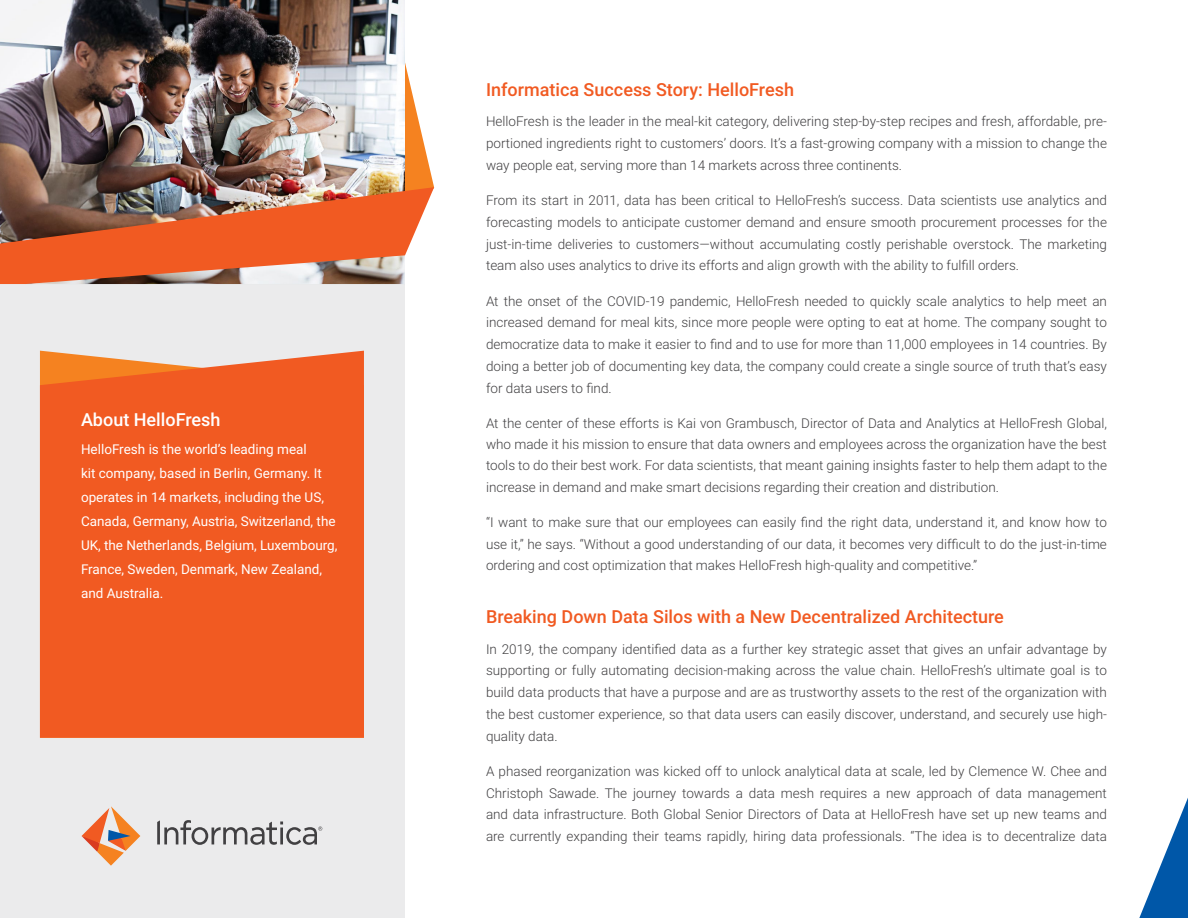
<style>
.page{position:relative;width:1188px;height:918px;background:#fff}
.page>*{position:absolute;margin:0;border:0;box-sizing:border-box;transform-origin:0 0}
.t1{font:500 18px "Roboto";color:#f15a22}
.t2{font:500 18px "Roboto";color:#fff}
.t3{font:300 13.5px/21.8px "Roboto";color:#414042;text-align:justify}
.t4{font:13.5px/24px "Roboto";color:#fff}
</style>
<div class="page">
<div style="left:0;top:0;width:405px;height:918px;background:#ebebec"></div>
<svg style="left:1139px;top:798px;width:49px;height:120px"></svg>
<div style="left:40px;top:351px;width:324px;height:387px;background:#f15a22"></div>
<svg style="left:82px;top:806px;width:58px;height:60px"></svg>
<svg style="left:157px;top:820px;width:165px;height:25px"></svg>
<img style="left:0;top:0;width:405px;height:44px">
<img style="left:0;top:44px;width:434px;height:240px">
<h1 class="t2" style="left:81px;top:407px;width:141px">About HelloFresh</h1>
<p class="t4" style="left:81px;top:437px;width:258px">HelloFresh is the world’s leading meal<br>kit company, based in Berlin, Germany. It operates in 14 markets, including the US, Canada, Germany, Austria, Switzerland, the UK, the Netherlands, Belgium, Luxembourg, France, Sweden, Denmark, New Zealand, and Australia.</p>
<h1 class="t1" style="left:486px;top:77px;width:310px">Informatica Success Story: HelloFresh</h1>
<p class="t3" style="left:486px;top:110px;width:623px">HelloFresh is the leader in the meal-kit category, delivering step-by-step recipes and fresh, affordable, pre&shy;portioned ingredients right to customers’ doors. It’s a fast-growing company with a mission to change the way people eat, serving more than 14 markets across three continents.</p>
<p class="t3" style="left:486px;top:189px;width:623px">From its start in 2011, data has been critical to HelloFresh’s success. Data scientists use analytics and forecasting models to anticipate customer demand and ensure smooth procurement processes for the just-in-time deliveries to customers—without accumulating costly perishable overstock. The marketing team also uses analytics to drive its efforts and align growth with the ability to fulfill orders.</p>
<p class="t3" style="left:486px;top:290px;width:623px">At the onset of the COVID-19 pandemic, HelloFresh needed to quickly scale analytics to help meet an increased demand for meal kits, since more people were opting to eat at home. The company sought to democratize data to make it easier to find and to use for more than 11,000 employees in 14 countries. By doing a better job of documenting key data, the company could create a single source of truth that’s easy for data users to find.</p>
<p class="t3" style="left:486px;top:412px;width:623px;line-height:21.3px">At the center of these efforts is Kai von Grambusch, Director of Data and Analytics at HelloFresh Global, who made it his mission to ensure that data owners and employees across the organization have the best tools to do their best work. For data scientists, that meant gaining insights faster to help them adapt to the increase in demand and make smart decisions regarding their creation and distribution.</p>
<p class="t3" style="left:486px;top:511px;width:622px">“I want to make sure that our employees can easily find the right data, understand it, and know how to use it,” he says. “Without a good understanding of our data, it becomes very difficult to do the just-in-time ordering and cost optimization that makes HelloFresh high-quality and competitive.”</p>
<h1 class="t1" style="left:486px;top:604px;width:519px">Breaking Down Data Silos with a New Decentralized Architecture</h1>
<p class="t3" style="left:486px;top:638px;width:622px">In 2019, the company identified data as a further key strategic asset that gives an unfair advantage by supporting or fully automating decision-making across the value chain. HelloFresh’s ultimate goal is to build data products that have a purpose and are as trustworthy assets to the rest of the organization with the best customer experience, so that data users can easily discover, understand, and securely use high&shy;quality data.</p>
<p class="t3" style="left:486px;top:760px;width:623px">A phased reorganization was kicked off to unlock analytical data at scale, led by Clemence W. Chee and Christoph Sawade. The journey towards a data mesh requires a new approach of data management and data infrastructure. Both Global Senior Directors of Data at HelloFresh have set up new teams and are currently expanding their teams rapidly, hiring data professionals. “The idea is to decentralize data</p>
</div>
